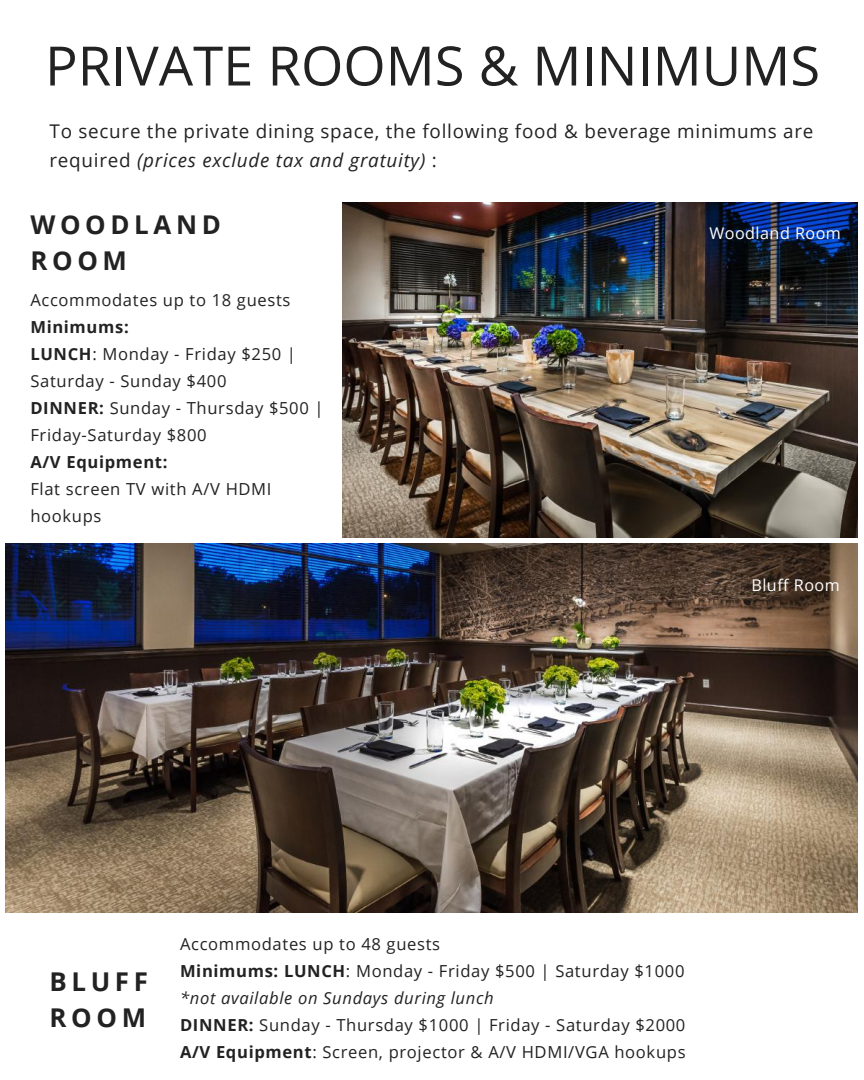
<style>
.page{position:relative;width:864px;height:1080px;background:#fff}
.page>*{position:absolute;margin:0;border:0;box-sizing:border-box;transform-origin:0 0}
.t1{font:54.3px "Open Sans";color:#222}
.t2{font:700 25.8px/36px "Open Sans";letter-spacing:.18em;color:#222}
.t3{font:18.9px/28.2px "Open Sans";letter-spacing:.04em;color:#222}
.t4{font:16.65px/27px "Open Sans";letter-spacing:.04em;color:#222}
.t5{font:700 16.65px "Open Sans";letter-spacing:.04em;color:#222}
.t6{font:16.2px "Open Sans";letter-spacing:.03em;color:#fff}
.s1{font-style:italic}
.s2{font-weight:700}
</style>
<div class="page">
<img style="left:342px;top:202px;width:515px;height:336px">
<img style="left:6px;top:543px;width:851px;height:369px">
<h1 class="t1" style="left:45px;top:28px;width:777px">PRIVATE ROOMS &amp; MINIMUMS</h1>
<p class="t3" style="left:50px;top:117px;width:765px">To secure the private dining space, the following food &amp; beverage minimums are required <span class="s1">(prices exclude tax and gratuity)</span> :</p>
<h2 class="t2" style="left:30px;top:206px;width:192px">WOODLAND<br>ROOM</h2>
<p class="t6" style="left:709px;top:221px;width:133px">Woodland Room</p>
<p class="t4" style="left:30px;top:286px;width:262px">Accommodates up to 18 guests</p>
<p class="t4" style="left:30px;top:313px;width:295px"><span class="s2">Minimums:<br>LUNCH</span>: Monday - Friday $250 |<br>Saturday - Sunday $400<br><span class="s2">DINNER:</span> Sunday - Thursday $500 |<br>Friday-Saturday $800</p>
<p class="t5" style="left:30px;top:450px;width:139px">A/V Equipment:</p>
<p class="t4" style="left:30px;top:475px;width:243px">Flat screen TV with A/V HDMI hookups</p>
<p class="t6" style="left:751px;top:573px;width:90px">Bluff Room</p>
<h2 class="t2" style="left:50px;top:963px;width:100px">BLUFF<br>ROOM</h2>
<p class="t4" style="left:180px;top:930px;width:507px">Accommodates up to 48 guests<br><span class="s2">Minimums: LUNCH</span>: Monday - Friday $500 | Saturday $1000 <span class="s1">*not available on Sundays during lunch<br></span><span class="s2">DINNER:</span> Sunday - Thursday $1000 | Friday - Saturday $2000<br><span class="s2">A/V Equipment</span>: Screen, projector &amp; A/V HDMI/VGA hookups</p>
</div>
